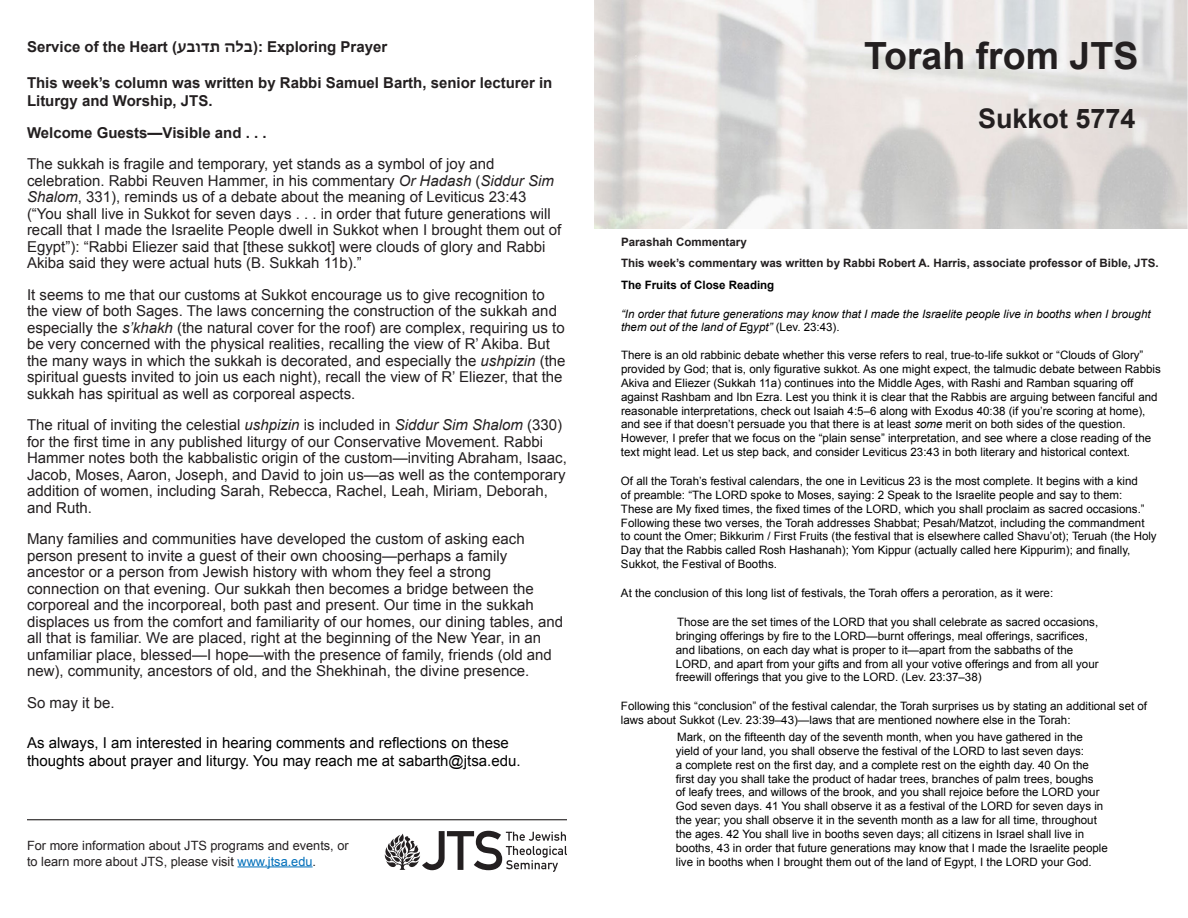
<style>
.page{position:relative;width:1188px;height:918px;background:#fff}
.page>*{position:absolute;margin:0;border:0;box-sizing:border-box;transform-origin:0 0}
.t1{font:700 37.5px "Arial";color:#231f20}
.t2{font:700 27px "Arial";color:#231f20}
.t3{font:15px/16.5px "Arial";color:#231f20}
.t4{font:700 15px/18px "Arial";color:#231f20}
.Normal__Web{font:15px/18px "Arial";color:#000}
.t5{font:700 15px "Lucida Grande";color:#231f20}
.t6{font:12.75px/15.3px "Arial";color:#231f20}
.t7{font:11.55px/13.8px "Arial";color:#000}
.t8{font:italic 11.55px/13.8px "Arial";color:#000}
.Normal__Web-2{font:700 11.55px "Arial";color:#231f20}
.t9{font:700 11.55px "Arial";color:#000}
.Body_Copy{font:700 11.55px "Arial";color:#231f20}
.s1{font-style:italic}
.s2{font-family:"Lucida Grande"}
.s3{color:#006fba}
.s4{font-style:normal}
</style>
<div class="page">
<svg style="left:385px;top:831px;width:182px;height:41px"></svg>
<hr style="left:237px;top:866px;width:76px;height:1px;background:#006fba">
<hr style="left:27px;top:819px;width:540px;height:1px;background:#231f20">
<p class="t5" style="left:236px;top:35px;width:19px">בל</p>
<p class="t4" style="left:27px;top:74px;width:527px">This week’s column was written by Rabbi Samuel Barth, senior lecturer in<br>Liturgy and Worship, JTS.</p>
<p class="t4" style="left:27px;top:124px;width:241px">Welcome Guests—Visible and . . .</p>
<p class="t3" style="left:27px;top:156px;width:536px">The sukkah is fragile and temporary, yet stands as a symbol of joy and celebration. Rabbi Reuven Hammer, in his commentary <span class="s1">Or Hadash</span> (<span class="s1">Siddur Sim Shalom</span>, 331), reminds us of a debate about the meaning of Leviticus 23:43 (“You shall live in Sukkot for seven days . . . in order that future generations will recall that I made the Israelite People dwell in Sukkot when I brought them out of Egypt”): “Rabbi Eliezer said that [these sukkot] were clouds of glory and Rabbi Akiba said they were actual huts (B. Sukkah 11b).”</p>
<p class="t3" style="left:27px;top:286px;width:540px">It seems to me that our customs at Sukkot encourage us to give recognition to the view of both Sages. The laws concerning the construction of the sukkah and especially the <span class="s1">s’khakh</span> (the natural cover for the roof) are complex, requiring us to be very concerned with the physical realities, recalling the view of R’ Akiba. But the many ways in which the sukkah is decorated, and especially the <span class="s1">ushpizin</span> (the spiritual guests invited to join us each night), recall the view of R’ Eliezer, that the sukkah has spiritual as well as corporeal aspects.</p>
<p class="t3" style="left:27px;top:417px;width:541px">The ritual of inviting the celestial <span class="s1">ushpizin</span> is included in <span class="s1">Siddur Sim Shalom</span> (330) for the first time in any published liturgy of our Conservative Movement. Rabbi Hammer notes both the kabbalistic origin of the custom—inviting Abraham, Isaac, Jacob, Moses, Aaron, Joseph, and David to join us—as well as the contemporary addition of women, including Sarah, Rebecca, Rachel, Leah, Miriam, Deborah, and Ruth.</p>
<p class="t3" style="left:27px;top:531px;width:538px">Many families and communities have developed the custom of asking each person present to invite a guest of their own choosing—perhaps a family ancestor or a person from Jewish history with whom they feel a strong connection on that evening. Our sukkah then becomes a bridge between the corporeal and the incorporeal, both past and present. Our time in the sukkah displaces us from the comfort and familiarity of our homes, our dining tables, and all that is familiar. We are placed, right at the beginning of the New Year, in an unfamiliar place, blessed—I hope—with the presence of family, friends (old and new), community, ancestors of old, and the Shekhinah, the divine presence.</p>
<p class="t3" style="left:27px;top:694px;width:89px">So may it be.</p>
<p class="Normal__Web" style="left:27px;top:734px;width:495px">As always, I am interested in hearing comments and reflections on these thoughts about prayer and liturgy. You may reach me at sabarth@jtsa.edu.</p>
<p class="t4" style="left:27px;top:38px;width:362px">Service of the Heart (<span class="s2">עב תד ו ה</span> (: Exploring Prayer</p>
<p class="t6" style="left:27px;top:838px;width:323px">For more information about JTS programs and events, or to learn more about JTS, please visit <span class="s3">www.jtsa.edu</span>.</p>
<p class="t1" style="left:864px;top:32px;width:276px">Torah from JTS</p>
<p class="t2" style="left:978px;top:101px;width:159px">Sukkot 5774</p>
<p class="Body_Copy" style="left:621px;top:234px;width:127px">Parashah Commentary</p>
<p class="Normal__Web-2" style="left:621px;top:256px;width:539px">This week’s commentary was written by Rabbi Robert A. Harris, associate professor of Bible, JTS.</p>
<p class="t9" style="left:621px;top:277px;width:155px">The Fruits of Close Reading</p>
<p class="t8" style="left:621px;top:307px;width:531px">“In order that future generations may know that I made the Israelite people live in booths when I brought them out of the land of E<span class="s4">g</span>ypt” <span class="s4">(Lev. 23:43).</span></p>
<p class="t7" style="left:621px;top:348px;width:541px">There is an old rabbinic debate whether this verse refers to real, true-to-life sukkot or “Clouds of Glory” provided by God; that is, only figurative sukkot. As one might expect, the talmudic debate between Rabbis Akiva and Eliezer (Sukkah 11a) continues into the Middle Ages, with Rashi and Ramban squaring off against Rashbam and Ibn Ezra. Lest you think it is clear that the Rabbis are arguing between fanciful and reasonable interpretations, check out Isaiah 4:5–6 along with Exodus 40:38 (if you’re scoring at home), and see if that doesn’t persuade you that there is at least <span class="s1">some</span> merit on both sides of the question.<br>However, I prefer that we focus on the “plain sense” interpretation, and see where a close reading of the text might lead. Let us step back, and consider Leviticus 23:43 in both literary and historical context.</p>
<p class="t7" style="left:621px;top:474px;width:537px">Of all the Torah’s festival calendars, the one in Leviticus 23 is the most complete. It begins with a kind<br>of preamble: “The LORD spoke to Moses, saying: 2 Speak to the Israelite people and say to them:<br>These are My fixed times, the fixed times of the LORD, which you shall proclaim as sacred occasions.” Following these two verses, the Torah addresses Shabbat; Pesah/Matzot, including the commandment to count the Omer; Bikkurim / First Fruits (the festival that is elsewhere called Shavu’ot); Teruah (the Holy Day that the Rabbis called Rosh Hashanah); Yom Kippur (actually called here Kippurim); and finally, Sukkot, the Festival of Booths.</p>
<p class="t7" style="left:621px;top:586px;width:434px">At the conclusion of this long list of festivals, the Torah offers a peroration, as it were:</p>
<p class="t7" style="left:676px;top:615px;width:424px">Those are the set times of the LORD that you shall celebrate as sacred occasions, bringing offerings by fire to the LORD—burnt offerings, meal offerings, sacrifices, and libations, on each day what is proper to it—apart from the sabbaths of the LORD, and apart from your gifts and from all your votive offerings and from all your freewill offerings that you give to the LORD. (Lev. 23:37–38)</p>
<p class="t7" style="left:621px;top:699px;width:528px">Following this “conclusion” of the festival calendar, the Torah surprises us by stating an additional set of laws about Sukkot (Lev. 23:39–43)—laws that are mentioned nowhere else in the Torah:</p>
<p class="t7" style="left:676px;top:730px;width:434px">Mark, on the fifteenth day of the seventh month, when you have gathered in the yield of your land, you shall observe the festival of the LORD to last seven days:<br>a complete rest on the first day, and a complete rest on the eighth day. 40 On the first day you shall take the product of hadar trees, branches of palm trees, boughs<br>of leafy trees, and willows of the brook, and you shall rejoice before the LORD your God seven days. 41 You shall observe it as a festival of the LORD for seven days in the year; you shall observe it in the seventh month as a law for all time, throughout the ages. 42 You shall live in booths seven days; all citizens in Israel shall live in booths, 43 in order that future generations may know that I made the Israelite people live in booths when I brought them out of the land of Egypt, I the LORD your God.</p>
</div>
